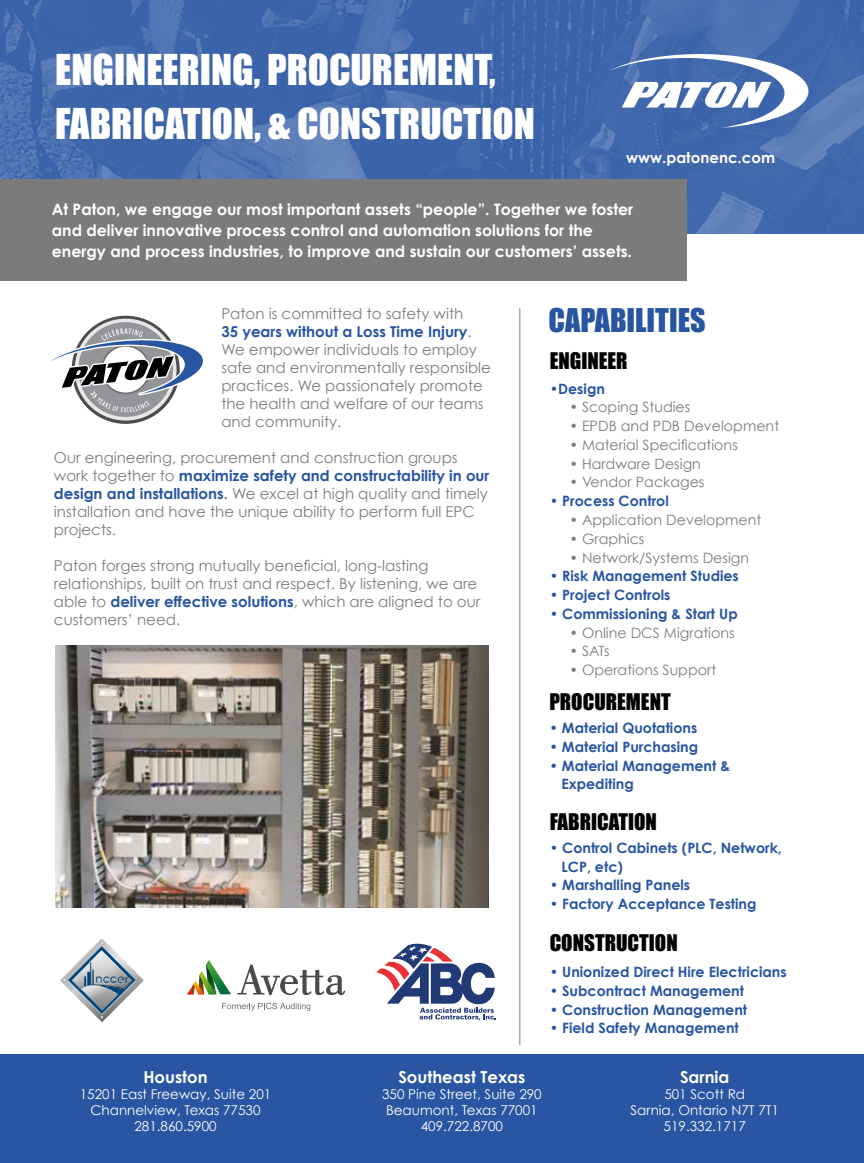
<style>
.page{position:relative;width:864px;height:1163px;background:#fff}
.page>*{position:absolute;margin:0;border:0;box-sizing:border-box;transform-origin:0 0}
.t1{font:39px/54px "Impact";color:#fff}
.t2{font:30px "Impact";color:#2855a2}
.t3{font:21px "Impact";color:#000}
.t4{font:700 16.5px "Century Gothic";color:#fff}
.t5{font:700 15.75px/21px "Century Gothic";color:#fff}
.t6{font:15px/18px "Century Gothic";color:#7d7d7d}
.t7{font:700 15px "Century Gothic";color:#fff}
.t8{font:700 14.25px/18.8px "Century Gothic";color:#2855a2}
.t9{font:14.25px "Century Gothic";color:#7d7d7d}
.t10{font:13.5px/16.2px "Century Gothic";color:#fff;text-align:center}
.s1{font-weight:700;color:#2855a2}
.s2{font-weight:700}
</style>
<div class="page">
<div style="left:0;top:1054px;width:864px;height:108px;background:#2955a2"></div>
<svg style="left:0;top:0;width:864px;height:233px;background:#436aad"></svg>
<svg style="left:222px;top:1002px;width:88px;height:8px"></svg>
<svg style="left:237px;top:964px;width:108px;height:30px"></svg>
<svg style="left:187px;top:960px;width:44px;height:34px"></svg>
<svg style="left:376px;top:943px;width:120px;height:76px"></svg>
<svg style="left:60px;top:938px;width:84px;height:83px"></svg>
<div style="left:0;top:179px;width:687px;height:102px;background:#7c7b7b"></div>
<hr style="left:519px;top:308px;width:1px;height:736px;background:#000">
<img style="left:55px;top:645px;width:433px;height:262px">
<svg style="left:72px;top:315px;width:108px;height:109px"></svg>
<svg style="left:75px;top:318px;width:102px;height:102px"></svg>
<div style="left:78px;top:322px;width:95px;height:95px;background:#939598;border-radius:50%"></div>
<svg style="left:50px;top:328px;width:153px;height:84px"></svg>
<svg style="left:609px;top:54px;width:199px;height:74px"></svg>
<h1 class="t1" style="left:55px;top:42px;width:481px">ENGINEERING, PROCUREMENT,<br>FABRICATION, &amp; CONSTRUCTION</h1>
<p class="t7" style="left:626px;top:148px;width:150px">www.patonenc.com</p>
<p class="t5" style="left:52px;top:198px;width:583px">At Paton, we engage our most important assets “people”. Together we foster and deliver innovative process control and automation solutions for the energy and process industries, to improve and sustain our customers’ assets.</p>
<p class="t6" style="left:221px;top:304px;width:271px">Paton is committed to safety with<br><span class="s1">35 years without a Loss Time Injury</span>.<br>We empower individuals to employ safe and environmentally responsible practices. We passionately promote the health and welfare of our teams and community.</p>
<p class="t6" style="left:54px;top:448px;width:437px">Our engineering, procurement and construction groups work together to <span class="s1">maximize safety and constructability in our design and installations</span><span class="s2">.</span> We excel at high quality and timely installation and have the unique ability to perform full EPC projects.</p>
<p class="t6" style="left:54px;top:556px;width:428px">Paton forges strong mutually beneficial, long-lasting relationships, built on trust and respect. By listening, we are able to <span class="s1">deliver effective solutions</span>, which are aligned to our customers’ need.</p>
<h2 class="t2" style="left:549px;top:296px;width:159px">CAPABILITIES</h2>
<h3 class="t3" style="left:550px;top:344px;width:79px">ENGINEER</h3>
<p class="t8" style="left:550px;top:378px;width:57px">•Design</p>
<p class="t9" style="left:569px;top:398px;width:123px">• Scoping Studies</p>
<p class="t9" style="left:569px;top:417px;width:211px">• EPDB and PDB Development</p>
<p class="t9" style="left:569px;top:436px;width:170px">• Material Specifications</p>
<p class="t9" style="left:569px;top:454px;width:133px">• Hardware Design</p>
<p class="t9" style="left:569px;top:473px;width:137px">• Vendor Packages</p>
<p class="t8" style="left:550px;top:491px;width:121px">• Process Control</p>
<p class="t9" style="left:569px;top:511px;width:193px">• Application Development</p>
<p class="t9" style="left:569px;top:529px;width:77px">• Graphics</p>
<p class="t9" style="left:569px;top:548px;width:181px">• Network/Systems Design</p>
<p class="t8" style="left:550px;top:566px;width:191px">• Risk Management Studies</p>
<p class="t8" style="left:550px;top:585px;width:122px">• Project Controls</p>
<p class="t8" style="left:550px;top:603px;width:190px">• Commissioning &amp; Start Up</p>
<p class="t9" style="left:569px;top:623px;width:167px">• Online DCS Migrations</p>
<p class="t9" style="left:569px;top:642px;width:42px">• SATs</p>
<p class="t9" style="left:569px;top:661px;width:148px">• Operations Support</p>
<h3 class="t3" style="left:549px;top:685px;width:123px">PROCUREMENT</h3>
<p class="t8" style="left:549px;top:718px;width:149px">• Material Quotations</p>
<p class="t8" style="left:549px;top:736px;width:150px">• Material Purchasing</p>
<p class="t8" style="left:561px;top:755px;width:170px;text-indent:-12px">• Material Management &amp;<br>Expediting</p>
<h3 class="t3" style="left:550px;top:805px;width:109px">FABRICATION</h3>
<p class="t8" style="left:562px;top:837px;width:222px;text-indent:-12px">• Control Cabinets (PLC, Network,<br>LCP, etc)</p>
<p class="t8" style="left:550px;top:875px;width:142px">• Marshalling Panels</p>
<p class="t8" style="left:550px;top:894px;width:208px">• Factory Acceptance Testing</p>
<h3 class="t3" style="left:550px;top:926px;width:130px">CONSTRUCTION</h3>
<p class="t8" style="left:550px;top:961px;width:239px">• Unionized Direct Hire Electricians</p>
<p class="t8" style="left:550px;top:980px;width:196px">• Subcontract Management</p>
<p class="t8" style="left:550px;top:999px;width:199px">• Construction Management</p>
<p class="t8" style="left:550px;top:1018px;width:191px">• Field Safety Management</p>
<p class="t4" style="left:143px;top:1065px;width:66px">Houston</p>
<p class="t10" style="left:80px;top:1085px;width:193px">15201 East Freeway, Suite 201<br>Channelview, Texas 77530<br>281.860.5900</p>
<p class="t4" style="left:398px;top:1065px;width:129px">Southeast Texas</p>
<p class="t10" style="left:382px;top:1085px;width:161px">350 Pine Street, Suite 290<br>Beaumont, Texas 77001<br>409.722.8700</p>
<p class="t4" style="left:680px;top:1065px;width:51px">Sarnia</p>
<p class="t10" style="left:630px;top:1085px;width:150px">501 Scott Rd<br>Sarnia, Ontario N7T 7T1<br>519.332.1717</p>
</div>
